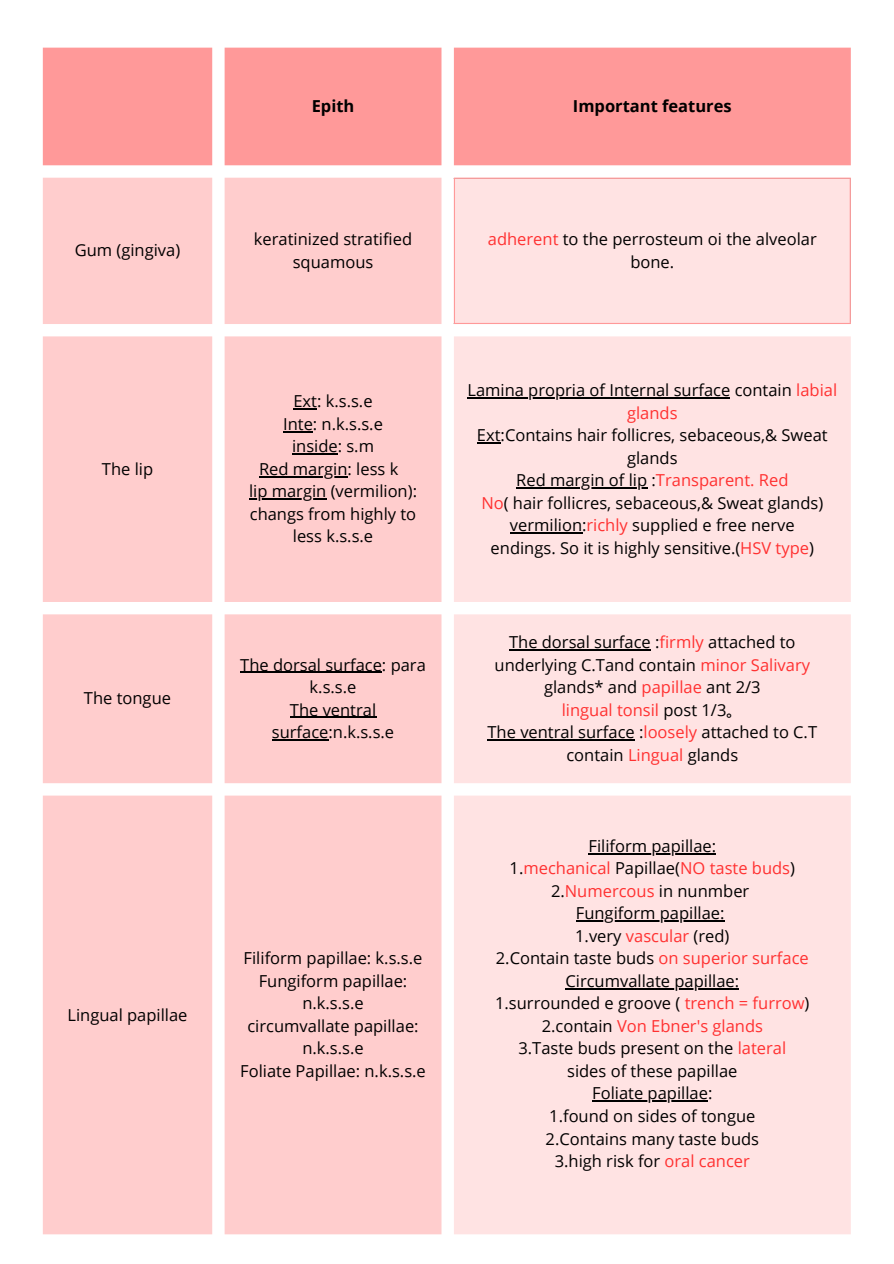
<style>
.page{position:relative;width:894px;height:1264px;background:#fff}
.page>*{position:absolute;margin:0;border:0;box-sizing:border-box;transform-origin:0 0}
.t1{font:16.5px/22.5px "Open Sans";color:#000;text-align:center}
.t2{font:16.5px "Open Sans";color:#ff3131}
.t3{font:700 16.5px "Open Sans";color:#000}
.s1{color:#ff3131}
.s2{color:#000}
.s3{font-family:"Wen Quan Yi Micro Hei";color:#000}
</style>
<div class="page">
<div style="left:43px;top:48px;width:807px;height:117px;background:#f99"></div>
<div style="left:43px;top:178px;width:398px;height:1056px;background:#ffcdcd"></div>
<div style="left:454px;top:179px;width:396px;height:1055px;background:#ffe3e3"></div>
<svg style="left:293px;top:408px;width:24px;height:1px"></svg>
<hr style="left:283px;top:431px;width:30px;height:1px;background:#000">
<hr style="left:292px;top:453px;width:45px;height:1px;background:#000">
<hr style="left:259px;top:476px;width:88px;height:1px;background:#000">
<hr style="left:249px;top:498px;width:77px;height:1px;background:#000">
<hr style="left:467px;top:397px;width:263px;height:1px;background:#000">
<svg style="left:477px;top:442px;width:23px;height:1px"></svg>
<hr style="left:516px;top:487px;width:131px;height:1px;background:#000">
<hr style="left:509px;top:532px;width:73px;height:1px;background:#000">
<hr style="left:240px;top:671px;width:142px;height:2px;background:#000">
<hr style="left:290px;top:716px;width:86px;height:2px;background:#000">
<hr style="left:272px;top:739px;width:56px;height:1px;background:#000">
<hr style="left:509px;top:649px;width:141px;height:1px;background:#000">
<hr style="left:487px;top:739px;width:147px;height:1px;background:#000">
<hr style="left:588px;top:853px;width:128px;height:1px;background:#000">
<hr style="left:575px;top:920px;width:149px;height:1px;background:#000">
<hr style="left:565px;top:988px;width:174px;height:1px;background:#000">
<hr style="left:592px;top:1100px;width:115px;height:1px;background:#000">
<hr style="left:454px;top:179px;width:1px;height:144px;background:#f99">
<hr style="left:849px;top:179px;width:1px;height:144px;background:#f99">
<hr style="left:454px;top:178px;width:396px;height:1px;background:#f99">
<hr style="left:454px;top:323px;width:396px;height:1px;background:#f99">
<p class="t3" style="left:311px;top:94px;width:44px">Epith</p>
<p class="t3" style="left:572px;top:94px;width:160px">Important features</p>
<p class="t1" style="left:75px;top:239px;width:107px">Gum (gingiva)</p>
<p class="t1" style="left:254px;top:227px;width:160px">keratinized stratified squamous</p>
<p class="t1" style="left:487px;top:227px;width:330px"><span class="s1">adherent</span> to the perrosteum oi the alveolar bone.</p>
<p class="t1" style="left:102px;top:457px;width:53px">The lip</p>
<p class="t1" style="left:84px;top:686px;width:89px">The tongue</p>
<p class="t1" style="left:67px;top:1003px;width:121px">Lingual papillae</p>
<p class="t1" style="left:293px;top:389px;width:81px">Ext: k.s.s.e</p>
<p class="t1" style="left:283px;top:412px;width:101px">Inte: n.k.s.s.e</p>
<p class="t1" style="left:292px;top:434px;width:83px">inside: s.m</p>
<p class="t1" style="left:259px;top:457px;width:141px">Red margin: less k</p>
<p class="t1" style="left:249px;top:479px;width:169px">lip margin (vermilion):</p>
<p class="t1" style="left:250px;top:502px;width:168px">changs from highly to less k.s.s.e</p>
<p class="t1" style="left:240px;top:653px;width:187px">The dorsal surface: para k.s.s.e</p>
<p class="t1" style="left:272px;top:698px;width:124px">The ventral surface:n.k.s.s.e</p>
<p class="t1" style="left:243px;top:946px;width:180px">Filiform papillae: k.s.s.e</p>
<p class="t1" style="left:258px;top:969px;width:150px">Fungiform papillae: n.k.s.s.e</p>
<p class="t1" style="left:247px;top:1014px;width:173px">circumvallate papillae: n.k.s.s.e</p>
<p class="t1" style="left:240px;top:1059px;width:187px">Foliate Papillae: n.k.s.s.e</p>
<p class="t1" style="left:467px;top:378px;width:371px">Lamina propria of Internal surface contain <span class="s1">labial glands</span></p>
<p class="t1" style="left:477px;top:423px;width:352px">Ext:Contains hair follicres, sebaceous,&amp; Sweat glands</p>
<p class="t1" style="left:516px;top:468px;width:274px">Red margin of lip :<span class="s1">Transparent. Red</span></p>
<p class="t1" style="left:481px;top:491px;width:343px"><span class="s1">No</span>( hair follicres, sebaceous,&amp; Sweat glands)</p>
<p class="t1" style="left:509px;top:513px;width:286px">vermilion:<span class="s1">richly</span> supplied e free nerve</p>
<p class="t1" style="left:490px;top:536px;width:325px">endings. So it is highly sensitive.(<span class="s1">HSV type</span>)</p>
<p class="t1" style="left:494px;top:630px;width:317px">The dorsal surface :<span class="s1">firmly</span> attached to underlying C.Tand contain <span class="s1">minor Salivary </span>glands* and <span class="s1">papillae</span> ant 2/3</p>
<p class="t2" style="left:561px;top:698px;width:183px">lingual tonsil <span class="s2">post 1/3</span><span class="s3">。</span></p>
<p class="t1" style="left:487px;top:720px;width:331px">The ventral surface :<span class="s1">loosely</span> attached to C.T</p>
<p class="t1" style="left:566px;top:743px;width:173px">contain <span class="s1">Lingual</span> glands</p>
<p class="t1" style="left:588px;top:834px;width:129px">Filiform papillae:</p>
<p class="t2" style="left:509px;top:856px;width:287px"><span class="s2">1.</span>mechanical <span class="s2">Papillae(</span>NO taste buds<span class="s2">)</span></p>
<p class="t1" style="left:551px;top:879px;width:200px">2.<span class="s1">Numercous</span> in nunmber</p>
<p class="t1" style="left:575px;top:901px;width:150px">Fungiform papillae:</p>
<p class="t1" style="left:575px;top:924px;width:156px">1.very <span class="s1">vascular</span> (red)</p>
<p class="t1" style="left:495px;top:946px;width:314px">2.Contain taste buds <span class="s1">on superior surface</span></p>
<p class="t1" style="left:565px;top:969px;width:175px">Circumvallate papillae:</p>
<p class="t1" style="left:495px;top:991px;width:316px">1.surrounded e groove ( <span class="s1">trench = furrow</span>)</p>
<p class="t2" style="left:541px;top:1014px;width:223px"><span class="s2">2.contain</span> Von Ebner's glands</p>
<p class="t1" style="left:518px;top:1036px;width:269px">3.Taste buds present on the <span class="s1">lateral</span></p>
<p class="t1" style="left:567px;top:1059px;width:172px">sides of these papillae</p>
<p class="t1" style="left:592px;top:1081px;width:122px">Foliate papillae:</p>
<p class="t1" style="left:549px;top:1104px;width:208px">1.found on sides of tongue</p>
<p class="t1" style="left:545px;top:1126px;width:215px">2.Contains many taste buds</p>
<p class="t1" style="left:554px;top:1149px;width:197px">3.high risk for <span class="s1">oral cancer</span></p>
</div>
